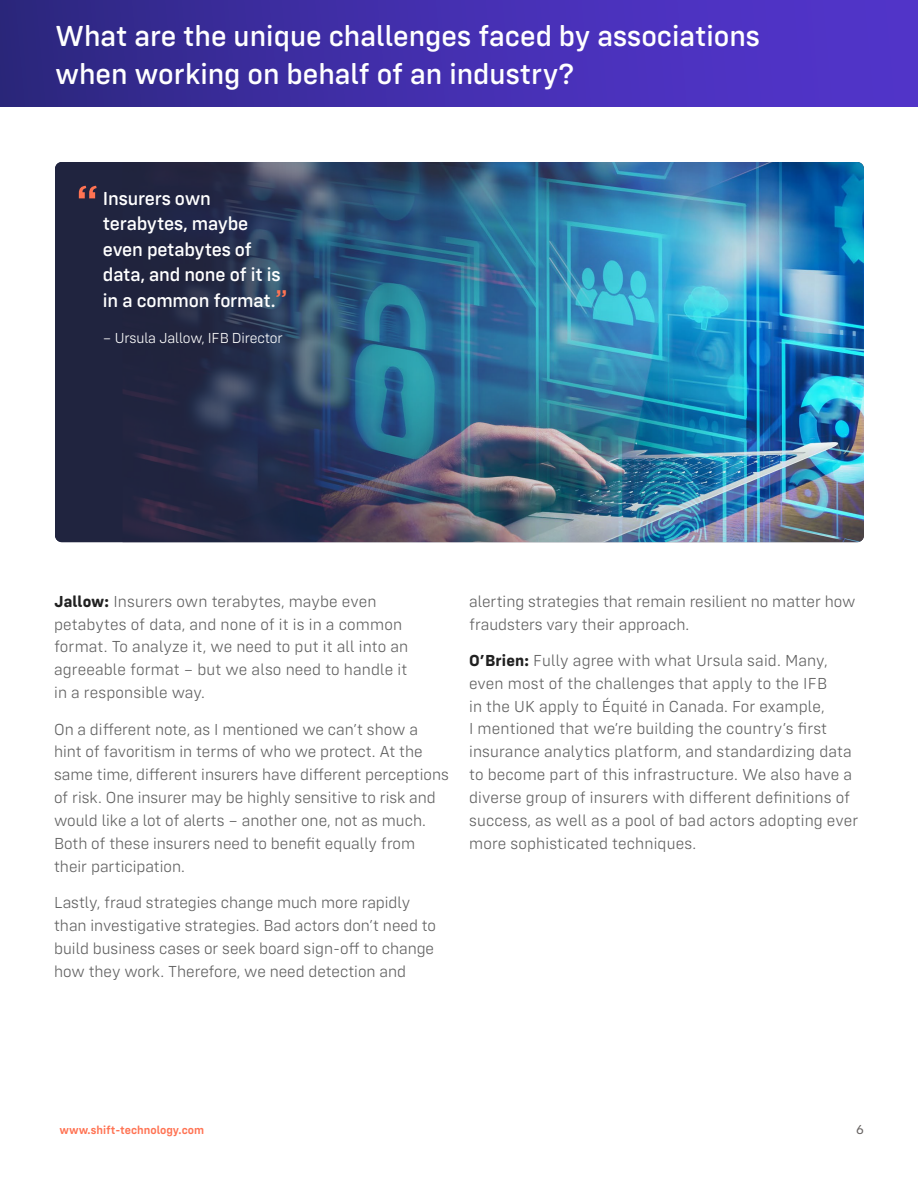
<style>
.page{position:relative;width:918px;height:1188px;background:#fff}
.page>*{position:absolute;margin:0;border:0;box-sizing:border-box;transform-origin:0 0}
.t1{font:500 30px/37.5px "Config Rounded";color:#fff}
.t2{font:500 19.5px/25.5px "Config Rounded";letter-spacing:-.01em;color:#fff}
.t3{font:300 16.5px/22.8px "Config Rounded";color:#616161}
.t4{font:300 15px "Config Rounded";letter-spacing:-.01em;color:#fff}
.t5{font:13.5px "Config Rounded";color:#686463}
.t6{font:600 12px "Config Rounded";color:#ff7353}
.s1{font-family:"Gotham";font-size:24px;color:#ff7353}
.s2{font-weight:700;color:#212121}
</style>
<div class="page">
<div style="left:0;top:0;width:918px;height:107px;background:linear-gradient(to right,#2f2884,#5636d3)"></div>
<img style="left:55px;top:162px;width:809px;height:380px;border-radius:7px">
<svg style="left:79px;top:186px;width:18px;height:12px"></svg>
<h1 class="t1" style="left:55px;top:17px;width:706px">What are the unique challenges faced by associations when working on behalf of an industry?</h1>
<p class="t2" style="left:103px;top:185px;width:186px">Insurers own terabytes, maybe even petabytes of data, and none of it is in a common format.<span class="s1">”</span></p>
<p class="t4" style="left:103px;top:330px;width:181px">– Ursula Jallow, IFB Director</p>
<p class="t3" style="left:54px;top:590px;width:356px"><span class="s2">Jallow:</span> Insurers own terabytes, maybe even petabytes of data, and none of it is in a common format. To analyze it, we need to put it all into an agreeable format – but we also need to handle it in a responsible way.</p>
<p class="t3" style="left:54px;top:718px;width:396px">On a different note, as I mentioned we can’t show a hint of favoritism in terms of who we protect. At the same time, different insurers have different perceptions of risk. One insurer may be highly sensitive to risk and would like a lot of alerts – another one, not as much.<br>Both of these insurers need to benefit equally from their participation.</p>
<p class="t3" style="left:54px;top:891px;width:384px">Lastly, fraud strategies change much more rapidly than investigative strategies. Bad actors don’t need to build business cases or seek board sign-off to change how they work. Therefore, we need detection and</p>
<p class="t3" style="left:469px;top:590px;width:388px">alerting strategies that remain resilient no matter how fraudsters vary their approach.</p>
<p class="t3" style="left:469px;top:649px;width:391px"><span class="s2">O’Brien:</span> Fully agree with what Ursula said. Many, even most of the challenges that apply to the IFB<br>in the UK apply to Équité in Canada. For example,<br>I mentioned that we’re building the country’s first insurance analytics platform, and standardizing data to become part of this infrastructure. We also have a diverse group of insurers with different definitions of success, as well as a pool of bad actors adopting ever more sophisticated techniques.</p>
<p class="t6" style="left:59px;top:1123px;width:146px">www.shift-technology.com</p>
<p class="t5" style="left:856px;top:1121px;width:9px">6</p>
</div>
